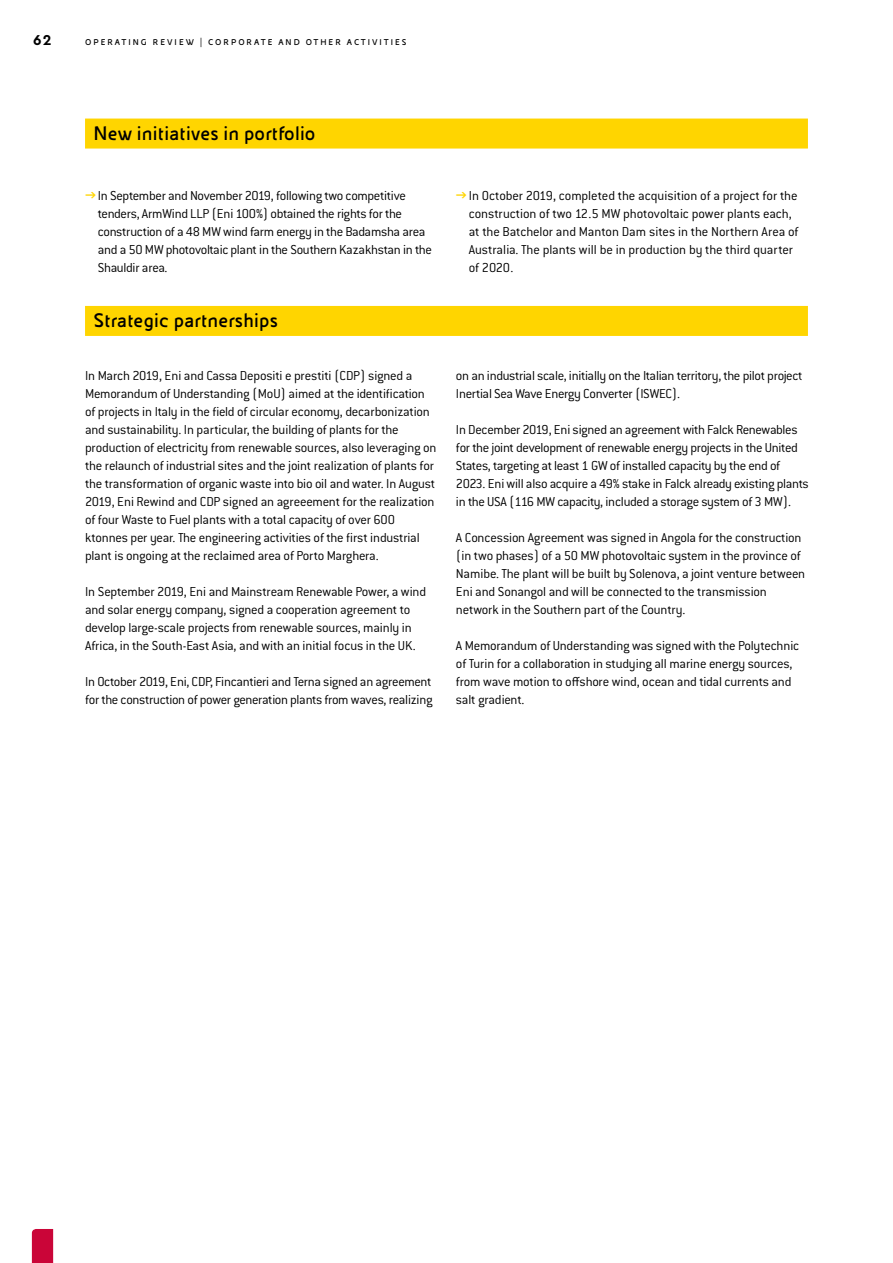
<style>
.page{position:relative;width:893px;height:1263px;background:#fff}
.page>*{position:absolute;margin:0;border:0;box-sizing:border-box;transform-origin:0 0}
.t1{font:700 21px "Eni Exp";letter-spacing:.01em;color:#000}
.t2{font:700 15px "Cera PRO";color:#000}
.t3{font:300 14.25px/18px "Conduit ITC Std";letter-spacing:-.015em;color:#000}
.t4{font:700 9px "Eni Exp";letter-spacing:.22em;color:#000}
.s1{font-weight:400}
.s2{font-family:"Eni Exp";font-weight:700;color:#ffd500}
</style>
<div class="page">
<svg style="left:32px;top:1229px;width:21px;height:34px"></svg>
<div style="left:85px;top:306px;width:723px;height:30px;background:#ffd500"></div>
<div style="left:85px;top:119px;width:723px;height:30px;background:#ffd500"></div>
<p class="t2" style="left:33px;top:30px;width:20px">62</p>
<p class="t4" style="left:85px;top:37px;width:323px">OPERATING REVIEW <span class="s1">|</span> CORPORATE AND OTHER ACTIVITIES</p>
<h1 class="t1" style="left:94px;top:122px;width:223px">New initiatives in portfolio</h1>
<p class="t3" style="left:98px;top:186px;width:336px;text-indent:-13px"><span class="s2">˛</span>In September and November 2019, following two competitive tenders, ArmWind LLP (Eni 100%) obtained the rights for the construction of a 48 MW wind farm energy in the Badamsha area and a 50 MW photovoltaic plant in the Southern Kazakhstan in the Shauldir area.</p>
<p class="t3" style="left:469px;top:186px;width:331px;text-indent:-13px"><span class="s2">˛</span>In October 2019, completed the acquisition of a project for the construction of two 12.5 MW photovoltaic power plants each, at the Batchelor and Manton Dam sites in the Northern Area of Australia. The plants will be in production by the third quarter of 2020.</p>
<h1 class="t1" style="left:94px;top:310px;width:186px">Strategic partnerships</h1>
<p class="t3" style="left:85px;top:366px;width:353px">In March 2019, Eni and Cassa Depositi e prestiti (CDP) signed a Memorandum of Understanding (MoU) aimed at the identification of projects in Italy in the field of circular economy, decarbonization and sustainability. In particular, the building of plants for the production of electricity from renewable sources, also leveraging on the relaunch of industrial sites and the joint realization of plants for the transformation of organic waste into bio oil and water. In August 2019, Eni Rewind and CDP signed an agreeement for the realization of four Waste to Fuel plants with a total capacity of over 600 ktonnes per year. The engineering activities of the first industrial plant is ongoing at the reclaimed area of Porto Marghera.</p>
<p class="t3" style="left:85px;top:582px;width:343px">In September 2019, Eni and Mainstream Renewable Power, a wind and solar energy company, signed a cooperation agreement to develop large-scale projects from renewable sources, mainly in Africa, in the South-East Asia, and with an initial focus in the UK.</p>
<p class="t3" style="left:85px;top:672px;width:349px">In October 2019, Eni, CDP, Fincantieri and Terna signed an agreement for the construction of power generation plants from waves, realizing</p>
<p class="t3" style="left:456px;top:366px;width:348px">on an industrial scale, initially on the Italian territory, the pilot project<br>Inertial Sea Wave Energy Converter (ISWEC).</p>
<p class="t3" style="left:456px;top:420px;width:354px">In December 2019, Eni signed an agreement with Falck Renewables for the joint development of renewable energy projects in the United States, targeting at least 1 GW of installed capacity by the end of 2023. Eni will also acquire a 49% stake in Falck already existing plants in the USA (116 MW capacity, included a storage system of 3 MW).</p>
<p class="t3" style="left:456px;top:528px;width:351px">A Concession Agreement was signed in Angola for the construction (in two phases) of a 50 MW photovoltaic system in the province of Namibe. The plant will be built by Solenova, a joint venture between Eni and Sonangol and will be connected to the transmission network in the Southern part of the Country.</p>
<p class="t3" style="left:456px;top:636px;width:345px">A Memorandum of Understanding was signed with the Polytechnic of Turin for a collaboration in studying all marine energy sources, from wave motion to offshore wind, ocean and tidal currents and salt gradient.</p>
</div>
